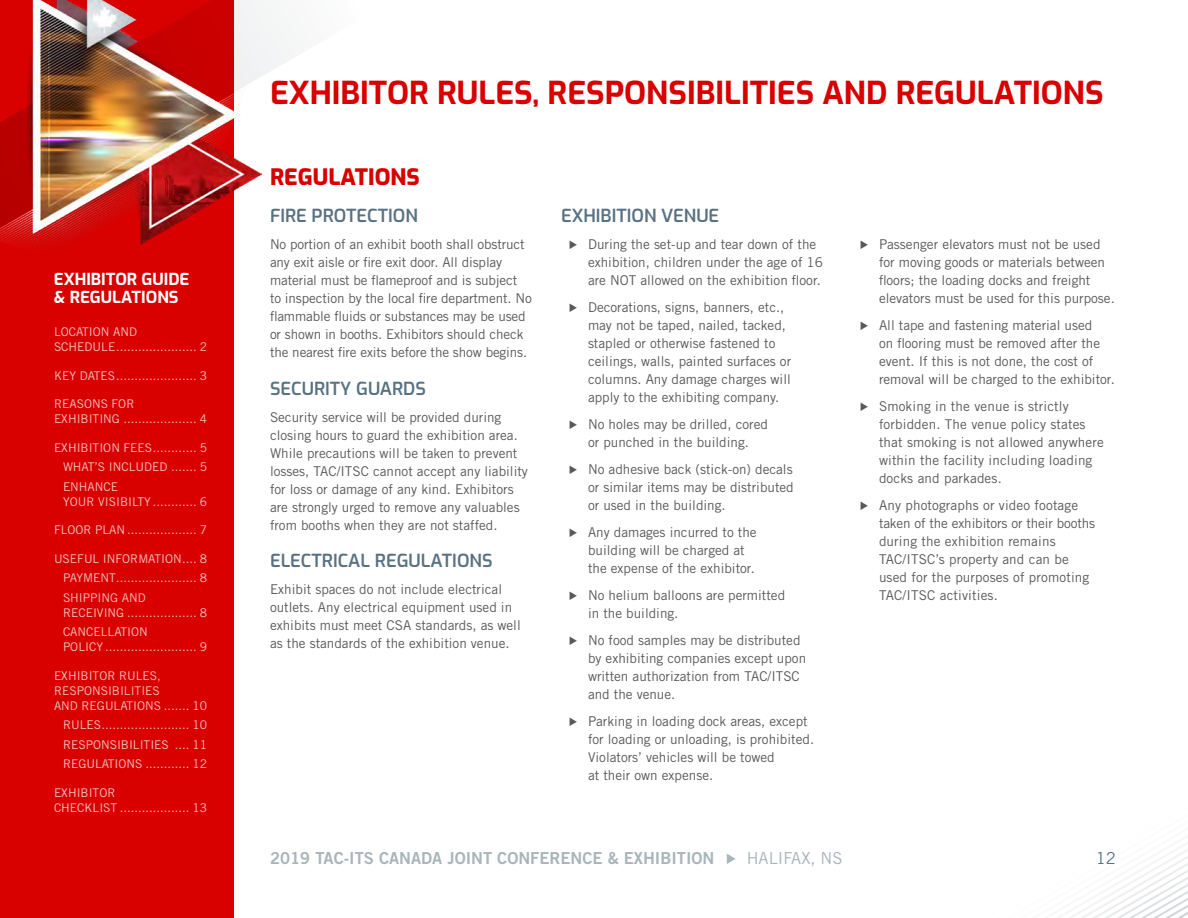
<style>
.page{position:relative;width:1188px;height:918px;background:#fff}
.page>*{position:absolute;margin:0;border:0;box-sizing:border-box;transform-origin:0 0}
.t1{font:700 31.5px "Exo";color:#d80100}
.t2{font:800 22.5px "Exo";color:#d80100}
.t3{font:600 18px "Exo";color:#587282}
.t4{font:16.5px "Trade Gothic LT Std Bd 2";color:#a8b5bb}
.t5{font:700 16.5px/18px "Exo";color:#fff}
.t6{font:16.5px "Trade Gothic LT Std";color:#587282}
.t7{font:13.5px/18px "Trade Gothic LT Std";color:#58595b}
.t8{font:12px/19.5px "Trade Gothic LT Std";color:#f5c0bf}
.s1{font-family:"Trade Gothic LT Std"}
</style>
<div class="page">
<div style="left:0;top:0;width:234px;height:918px;background:#d80100"></div>
<svg style="left:261px;top:10px;width:29px;height:166px"></svg>
<img style="left:0;top:0;width:261px;height:246px">
<svg style="left:1069px;top:845px;width:119px;height:73px"></svg>
<p class="t5" style="left:54px;top:269px;width:137px">EXHIBITOR GUIDE &amp; REGULATIONS</p>
<p class="t8" style="left:54px;top:324px;width:154px;line-height:15px">LOCATION AND<br>SCHEDULE...................... 2</p>
<p class="t8" style="left:54px;top:365px;width:154px">KEY DATES...................... 3</p>
<p class="t8" style="left:54px;top:396px;width:155px;line-height:15px">REASONS FOR<br>EXHIBITING .................... 4</p>
<p class="t8" style="left:63px;top:437px;width:146px;text-align:justify;text-indent:-9px">EXHIBITION FEES............ 5<br>WHAT’S INCLUDED ....... 5<br>ENHANCE</p>
<p class="t8" style="left:63px;top:491px;width:145px">YOUR VISIBILTY ............ 6</p>
<p class="t8" style="left:54px;top:520px;width:154px">FLOOR PLAN ................... 7</p>
<p class="t8" style="left:63px;top:548px;width:145px;text-align:justify;text-indent:-9px">USEFUL INFORMATION.... 8<br>PAYMENT...................... 8<br>SHIPPING AND</p>
<p class="t8" style="left:63px;top:602px;width:145px">RECEIVING ................... 8<br>CANCELLATION</p>
<p class="t8" style="left:63px;top:637px;width:145px">POLICY ......................... 9</p>
<p class="t8" style="left:54px;top:668px;width:154px;line-height:15px">EXHIBITOR RULES,<br>RESPONSIBILITIES<br>AND REGULATIONS ....... 10</p>
<p class="t8" style="left:63px;top:715px;width:145px;text-align:justify">RULES........................ 10<br>RESPONSIBILITIES .... 11<br>REGULATIONS ............ 12</p>
<p class="t8" style="left:54px;top:785px;width:154px;line-height:15px">EXHIBITOR<br>CHECKLIST ................... 13</p>
<h1 class="t1" style="left:270px;top:68px;width:835px">EXHIBITOR RULES, RESPONSIBILITIES AND REGULATIONS</h1>
<h2 class="t2" style="left:270px;top:159px;width:151px">REGULATIONS</h2>
<h3 class="t3" style="left:270px;top:202px;width:149px">FIRE PROTECTION</h3>
<p class="t7" style="left:270px;top:235px;width:263px">No portion of an exhibit booth shall obstruct any exit aisle or fire exit door. All display material must be flameproof and is subject to inspection by the local fire department. No flammable fluids or substances may be used or shown in booths. Exhibitors should check the nearest fire exits before the show begins.</p>
<h3 class="t3" style="left:270px;top:374px;width:157px">SECURITY GUARDS</h3>
<p class="t7" style="left:270px;top:408px;width:259px">Security service will be provided during closing hours to guard the exhibition area.<br>While precautions will be taken to prevent losses, TAC/ITSC cannot accept any liability for loss or damage of any kind. Exhibitors are strongly urged to remove any valuables from booths when they are not staffed.</p>
<h3 class="t3" style="left:270px;top:547px;width:224px">ELECTRICAL REGULATIONS</h3>
<p class="t7" style="left:270px;top:580px;width:252px">Exhibit spaces do not include electrical outlets. Any electrical equipment used in exhibits must meet CSA standards, as well as the standards of the exhibition venue.</p>
<h3 class="t3" style="left:561px;top:202px;width:160px">EXHIBITION VENUE</h3>
<p class="t7" style="left:588px;top:235px;width:237px">During the set-up and tear down of the exhibition, children under the age of 16 are NOT allowed on the exhibition floor.</p>
<p class="t7" style="left:588px;top:298px;width:205px">Decorations, signs, banners, etc., may not be taped, nailed, tacked, stapled or otherwise fastened to ceilings, walls, painted surfaces or columns. Any damage charges will apply to the exhibiting company.</p>
<p class="t7" style="left:588px;top:415px;width:181px">No holes may be drilled, cored or punched in the building.</p>
<p class="t7" style="left:588px;top:460px;width:207px;text-align:justify">No adhesive back (stick-on) decals or similar items may be distributed or used in the building.</p>
<p class="t7" style="left:588px;top:523px;width:170px">Any damages incurred to the building will be charged at the expense of the exhibitor.</p>
<p class="t7" style="left:588px;top:586px;width:199px">No helium balloons are permitted in the building.</p>
<p class="t7" style="left:588px;top:631px;width:220px">No food samples may be distributed by exhibiting companies except upon written authorization from TAC/ITSC and the venue.</p>
<p class="t7" style="left:588px;top:712px;width:228px">Parking in loading dock areas, except for loading or unloading, is prohibited.<br>Violators’ vehicles will be towed<br>at their own expense.</p>
<p class="t7" style="left:879px;top:235px;width:237px">Passenger elevators must not be used for moving goods or materials between floors; the loading docks and freight elevators must be used for this purpose.</p>
<p class="t7" style="left:879px;top:316px;width:237px">All tape and fastening material used<br>on flooring must be removed after the event. If this is not done, the cost of removal will be charged to the exhibitor.</p>
<p class="t7" style="left:879px;top:397px;width:226px">Smoking in the venue is strictly forbidden. The venue policy states that smoking is not allowed anywhere within the facility including loading docks and parkades.</p>
<p class="t7" style="left:879px;top:496px;width:218px">Any photographs or video footage taken of the exhibitors or their booths during the exhibition remains<br>TAC/ITSC’s property and can be used for the purposes of promoting<br>TAC/ITSC activities.</p>
<p class="t4" style="left:270px;top:848px;width:574px">2019 TAC-ITS CANADA JOINT CONFERENCE &amp; EXHIBITION✔<span class="s1">HALIFAX, NS</span></p>
<p class="t6" style="left:1096px;top:848px;width:22px">12</p>
</div>
